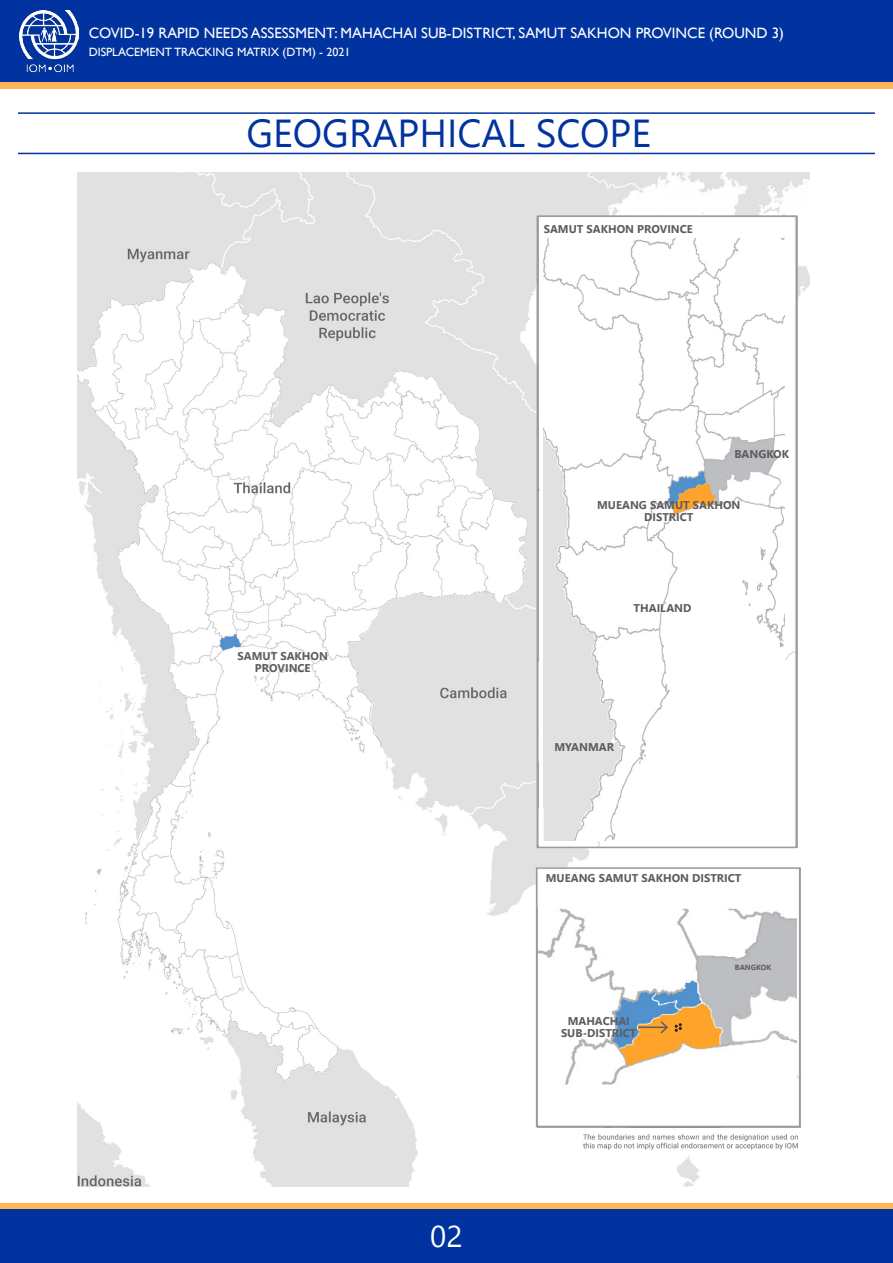
<style>
.page{position:relative;width:893px;height:1263px;background:#fff}
.page>*{position:absolute;margin:0;border:0;box-sizing:border-box;transform-origin:0 0}
.t1{font:39px "Nirmala UI";color:#0033a0}
.t2{font:30px "Nirmala UI";color:#fff}
.Book_name{font:15px "Gill Sans";color:#fff}
.Book_name-2{font:12px "Gill Sans";color:#fff}
.t3{font:700 11.25px/12px "Nirmala UI";color:#5d5d60;text-align:center}
.t4{font:700 7.5px "Nirmala UI";color:#5d5d60}
</style>
<div class="page">
<hr style="left:18px;top:112px;width:857px;height:2px;background:#0033a0">
<hr style="left:18px;top:153px;width:857px;height:1px;background:#0033a0">
<div style="left:0;top:1208px;width:893px;height:55px;background:#0033a0"></div>
<div style="left:0;top:1203px;width:893px;height:5px;background:#ffb654"></div>
<div style="left:0;top:0;width:893px;height:85px;background:#0033a0"></div>
<div style="left:0;top:82px;width:893px;height:6px;background:#ffb654"></div>
<img style="left:20px;top:10px;width:58px;height:63px">
<img style="left:77px;top:173px;width:732px;height:1014px">
<div style="left:538px;top:662px;width:24px;height:99px;background:linear-gradient(to bottom,#fff,#fff)"></div>
<img style="left:544px;top:238px;width:241px;height:603px">
<div style="left:538px;top:808px;width:6px;height:37px;background:#fff"></div>
<div style="left:544px;top:217px;width:250px;height:21px;background:#fff"></div>
<img style="left:539px;top:909px;width:258px;height:175px">
<div style="left:539px;top:1084px;width:260px;height:42px;background:#fff"></div>
<div style="left:537px;top:867px;width:261px;height:42px;background:#fff"></div>
<div style="left:536px;top:867px;width:264px;height:260px;border:2px solid #999b9e"></div>
<div style="left:537px;top:215px;width:260px;height:633px;border:2px solid #999b9e"></div>
<svg style="left:675px;top:1023px;width:7px;height:9px"></svg>
<hr style="left:638px;top:1026px;width:29px;height:2px;background:#5d5d60">
<svg style="left:659px;top:1019px;width:10px;height:16px"></svg>
<p class="Book_name" style="left:89px;top:24px;width:697px">COVID-19 RAPID NEEDS ASSESSMENT: MAHACHAI SUB-DISTRICT, SAMUT SAKHON PROVINCE (ROUND 3)</p>
<p class="Book_name-2" style="left:89px;top:45px;width:263px">DISPLACEMENT TRACKING MATRIX (DTM) - 2021</p>
<p class="t1" style="left:246px;top:103px;width:406px">GEOGRAPHICAL SCOPE</p>
<p class="t3" style="left:544px;top:223px;width:151px">SAMUT SAKHON PROVINCE</p>
<p class="t3" style="left:734px;top:448px;width:56px">BANGKOK</p>
<p class="t3" style="left:597px;top:498px;width:145px">MUEANG SAMUT SAKHON<br>DISTRICT</p>
<p class="t3" style="left:238px;top:649px;width:92px">SAMUT SAKHON</p>
<p class="t3" style="left:255px;top:661px;width:57px">PROVINCE</p>
<p class="t2" style="left:430px;top:1213px;width:34px">02</p>
<p class="t3" style="left:634px;top:602px;width:59px">THAILAND</p>
<p class="t3" style="left:554px;top:740px;width:61px">MYANMAR</p>
<p class="t3" style="left:546px;top:871px;width:197px">MUEANG SAMUT SAKHON DISTRICT</p>
<p class="t3" style="left:568px;top:1015px;width:64px">MAHACHAI</p>
<p class="t3" style="left:561px;top:1027px;width:77px">SUB-DISTRICT</p>
<p class="t4" style="left:735px;top:961px;width:38px">BANGKOK</p>
</div>
